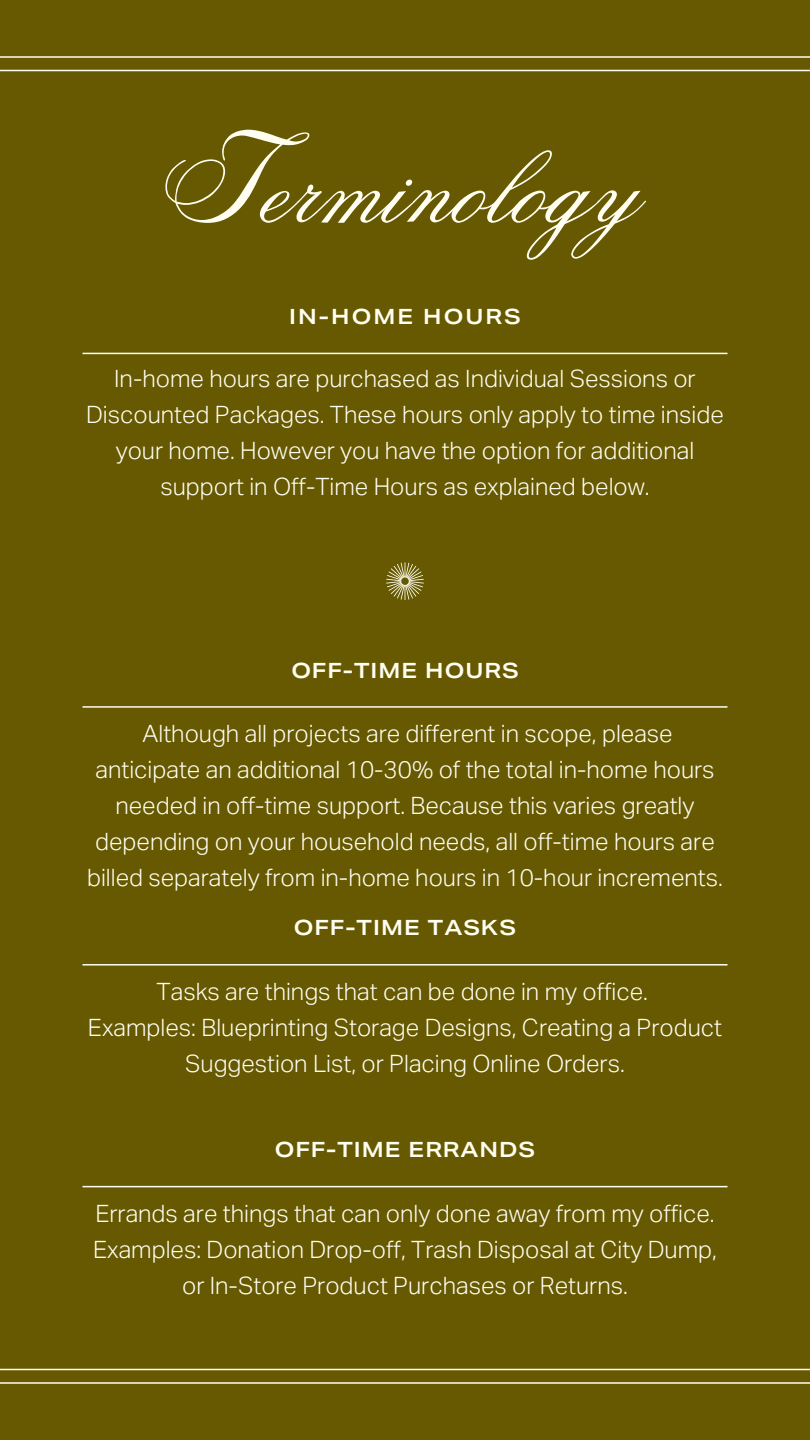
<style>
.page{position:relative;width:810px;height:1440px;background:#665902}
.page>*{position:absolute;margin:0;border:0;box-sizing:border-box;transform-origin:0 0}
.t1{font:120px "Citadel Script Std";color:#fffef1}
.t2{font:300 24px/36px "Aktiv Grotesk";color:#fffef1;text-align:center}
.t3{font:600 21px "Aktiv Grotesk Ex Trial";letter-spacing:.05em;color:#fffef1}
.t4{font:600 21px "Aktiv Grotesk Ex Trial";letter-spacing:.1em;color:#fffef1}
</style>
<div class="page">
<hr style="left:82px;top:353px;width:646px;height:1px;background:#fffef1">
<hr style="left:82px;top:964px;width:646px;height:2px;background:#fffef1">
<hr style="left:82px;top:1186px;width:646px;height:1px;background:#fffef1">
<hr style="left:82px;top:706px;width:646px;height:2px;background:#fffef1">
<svg style="left:386px;top:562px;width:38px;height:38px"></svg>
<hr style="left:0;top:56px;width:810px;height:2px;background:#fffef1">
<hr style="left:0;top:70px;width:810px;height:1px;background:#fffef1">
<hr style="left:0;top:1369px;width:810px;height:1px;background:#fffef1">
<hr style="left:0;top:1382px;width:810px;height:2px;background:#fffef1">
<p class="t1" style="left:165px;top:123px;width:482px">Terminology</p>
<p class="t4" style="left:289px;top:303px;width:233px">IN-HOME HOURS</p>
<p class="t2" style="left:86px;top:362px;width:639px">In-home hours are purchased as Individual Sessions or Discounted Packages. These hours only apply to time inside your home. However you have the option for additional support in Off-Time Hours as explained below.</p>
<p class="t3" style="left:291px;top:657px;width:229px">OFF-TIME HOURS</p>
<p class="t2" style="left:87px;top:717px;width:637px">Although all projects are different in scope, please anticipate an additional 10-30% of the total in-home hours needed in off-time support. Because this varies greatly depending on your household needs, all off-time hours are billed separately from in-home hours in 10-hour increments.</p>
<p class="t3" style="left:294px;top:914px;width:224px">OFF-TIME TASKS</p>
<p class="t2" style="left:157px;top:975px;width:493px">Tasks are things that can be done in my office.</p>
<p class="t2" style="left:88px;top:1011px;width:636px">Examples: Blueprinting Storage Designs, Creating a Product<br>Suggestion List, or Placing Online Orders.</p>
<p class="t3" style="left:275px;top:1136px;width:262px">OFF-TIME ERRANDS</p>
<p class="t2" style="left:93px;top:1197px;width:625px">Errands are things that can only done away from my office.<br>Examples: Donation Drop-off, Trash Disposal at City Dump, or In-Store Product Purchases or Returns.</p>
</div>
